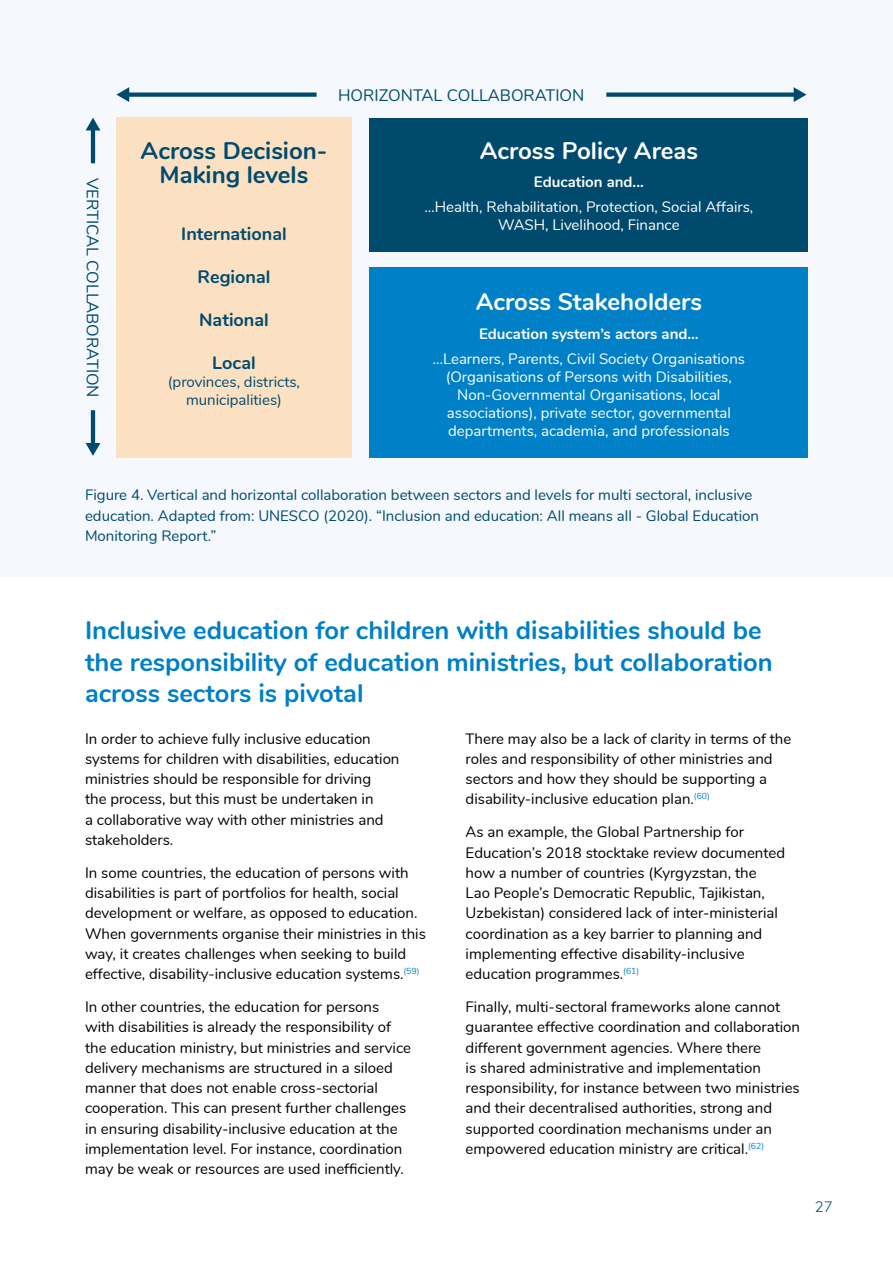
<style>
.page{position:relative;width:893px;height:1263px;background:#fff}
.page>*{position:absolute;margin:0;border:0;box-sizing:border-box;transform-origin:0 0}
.titre_n2{font:700 25.5px/31.5px "Nunito";color:#0080c6}
.t1{font:700 24px "Nunito";color:#fff}
.t2{font:700 24px "Nunito";color:#004a6d}
.t3{font:700 18px "Nunito";color:#004a6d}
.t4{font:16.5px "Nunito";color:#004a6d}
.text{font:15px/20.2px "Nunito";color:#000}
.t5{font:15px/18px "Nunito";color:#fff;text-align:center}
.t6{font:15px/20.2px "Nunito";color:#004a6d;text-align:center}
.t7{font:700 15px "Nunito";color:#fff}
.t8{font:300 15px "Nunito";color:#004a6d}
</style>
<div class="page">
<div style="left:0;top:0;width:893px;height:577px;background:#f5f8fc"></div>
<div style="left:370px;top:267px;width:438px;height:191px;background:#0080c6"></div>
<div style="left:116px;top:118px;width:236px;height:340px;background:#fbe1c2"></div>
<div style="left:370px;top:118px;width:438px;height:133px;background:#004a6d"></div>
<hr style="left:91px;top:128px;width:4px;height:35px;background:#004a6d">
<svg style="left:86px;top:118px;width:14px;height:12px"></svg>
<hr style="left:91px;top:410px;width:4px;height:35px;background:#004a6d">
<svg style="left:86px;top:443px;width:14px;height:13px"></svg>
<div style="left:127px;top:92px;width:190px;height:5px;background:#004a6d"></div>
<svg style="left:116px;top:87px;width:13px;height:15px"></svg>
<div style="left:606px;top:92px;width:190px;height:5px;background:#004a6d"></div>
<svg style="left:794px;top:87px;width:12px;height:15px"></svg>
<p class="t4" style="left:338px;top:83px;width:248px">HORIZONTAL COLLABORATION</p>
<p class="t2" style="left:141px;top:133px;width:188px">Across Decision-</p>
<p class="t1" style="left:480px;top:133px;width:220px">Across Policy Areas</p>
<p class="t2" style="left:160px;top:157px;width:150px">Making levels</p>
<p class="t4" style="left:105px;top:178px;width:221px;rotate:90deg">VERTICAL COLLABORATION</p>
<p class="t7" style="left:534px;top:171px;width:111px">Education and...</p>
<p class="t5" style="left:424px;top:197px;width:330px">…Health, Rehabilitation, Protection, Social Affairs,<br>WASH, Livelihood, Finance</p>
<p class="t3" style="left:181px;top:220px;width:107px">International</p>
<p class="t3" style="left:198px;top:263px;width:74px">Regional</p>
<p class="t3" style="left:199px;top:307px;width:71px">National</p>
<p class="t3" style="left:212px;top:350px;width:45px">Local</p>
<p class="t6" style="left:168px;top:372px;width:134px;line-height:18px">(provinces, districts, municipalities)</p>
<p class="t1" style="left:476px;top:284px;width:228px">Across Stakeholders</p>
<p class="t7" style="left:479px;top:323px;width:221px">Education system’s actors and…</p>
<p class="t5" style="left:433px;top:349px;width:314px">…Learners, Parents, Civil Society Organisations (Organisations of Persons with Disabilities, Non-Governmental Organisations, local associations), private sector, governmental departments, academia, and professionals</p>
<p class="t6" style="left:85px;top:484px;width:675px;text-align:left">Figure 4. Vertical and horizontal collaboration between sectors and levels for multi sectoral, inclusive education. Adapted from: UNESCO (2020). “Inclusion and education: All means all - Global Education<br>Monitoring Report.”</p>
<h2 class="titre_n2" style="left:85px;top:613px;width:689px">Inclusive education for children with disabilities should be the responsibility of education ministries, but collaboration across sectors is pivotal</h2>
<p class="text" style="left:85px;top:727px;width:316px">In order to achieve fully inclusive education systems for children with disabilities, education ministries should be responsible for driving<br>the process, but this must be undertaken in<br>a collaborative way with other ministries and stakeholders.</p>
<p class="text" style="left:85px;top:862px;width:342px">In some countries, the education of persons with disabilities is part of portfolios for health, social development or welfare, as opposed to education.<br>When governments organise their ministries in this way, it creates challenges when seeking to build effective, disability-inclusive education systems.<sup>(59)</sup></p>
<p class="text" style="left:85px;top:996px;width:328px">In other countries, the education for persons with disabilities is already the responsibility of the education ministry, but ministries and service delivery mechanisms are structured in a siloed manner that does not enable cross-sectorial cooperation. This can present further challenges in ensuring disability-inclusive education at the implementation level. For instance, coordination may be weak or resources are used inefficiently.</p>
<p class="text" style="left:466px;top:727px;width:327px">There may also be a lack of clarity in terms of the roles and responsibility of other ministries and sectors and how they should be supporting a disability-inclusive education plan.<sup>(60)</sup></p>
<p class="text" style="left:466px;top:821px;width:321px">As an example, the Global Partnership for Education’s 2018 stocktake review documented how a number of countries (Kyrgyzstan, the<br>Lao People’s Democratic Republic, Tajikistan, Uzbekistan) considered lack of inter-ministerial coordination as a key barrier to planning and implementing effective disability-inclusive education programmes.<sup>(61)</sup></p>
<p class="text" style="left:466px;top:996px;width:336px">Finally, multi-sectoral frameworks alone cannot guarantee effective coordination and collaboration different government agencies. Where there<br>is shared administrative and implementation responsibility, for instance between two ministries and their decentralised authorities, strong and supported coordination mechanisms under an empowered education ministry are critical.<sup>(62)</sup></p>
<p class="t8" style="left:815px;top:1195px;width:19px">27</p>
</div>
